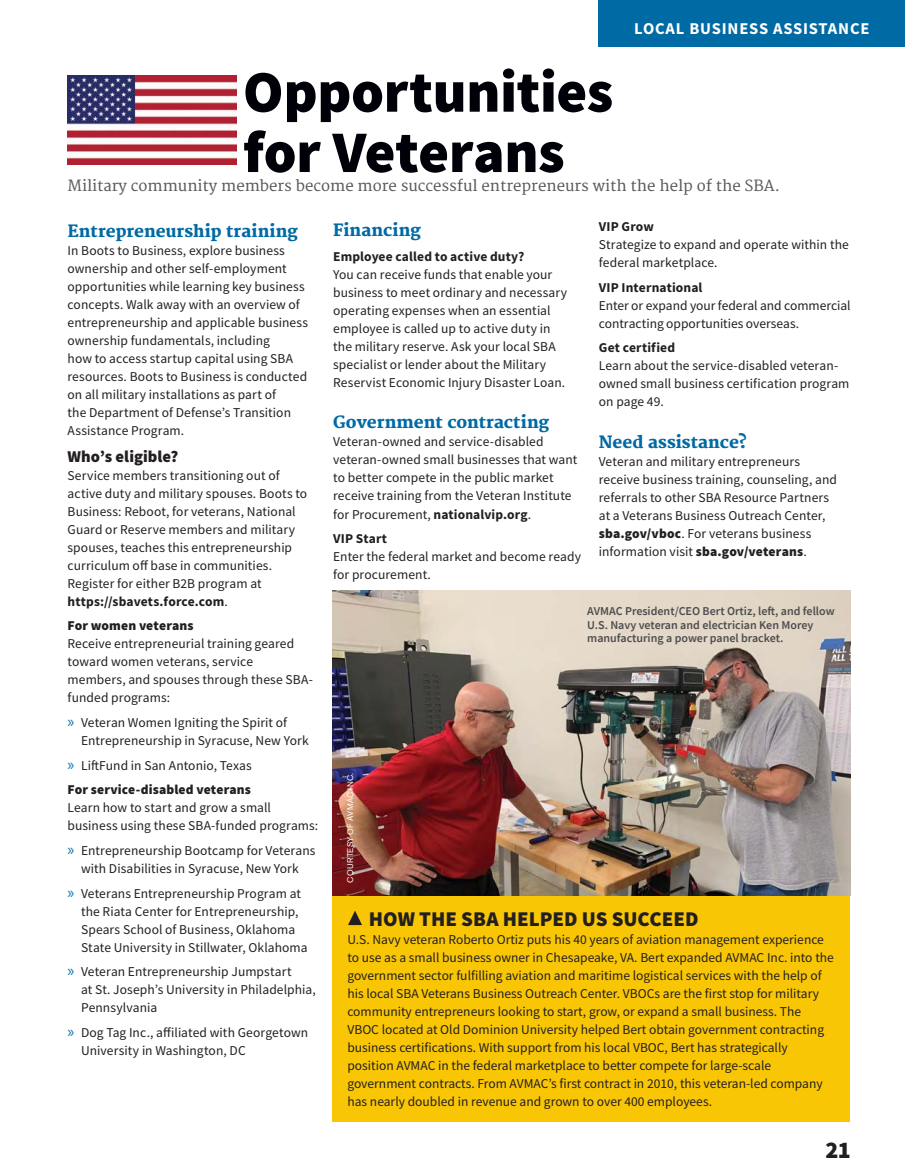
<style>
.page{position:relative;width:905px;height:1175px;background:#fff}
.page>*{position:absolute;margin:0;border:0;box-sizing:border-box;transform-origin:0 0}
.t1{font:900 58.95px/60.3px "Source Sans Pro";letter-spacing:-.005em;color:#000008}
.t2{font:900 24px "Source Sans Pro";color:#231f20}
.t3{font:900 21px "Source Sans Pro";letter-spacing:.005em;color:#231f20}
.t4{font:800 16.5px "Merriweather";color:#006aa4}
.t5{font:700 16.5px "Source Sans Pro";letter-spacing:.05em;color:#fff}
.t6{font:900 16.5px "Source Sans Pro";letter-spacing:.005em;color:#231f20}
.t7{font:15px "Merriweather";color:#58595b}
.t8{font:13.5px/18px "Source Sans Pro";letter-spacing:.005em;color:#231f20}
.t9{font:900 13.5px/24px "Source Sans Pro";letter-spacing:.01em;color:#231f20}
.t10{font:700 13.5px "Source Sans Pro";letter-spacing:.01em;color:#231f20}
.t11{font:600 12px/13.5px "Source Sans Pro";color:#4d4d4f}
.t12{font:8.25px "Akzidenz Grotesk BE";letter-spacing:.03em;color:#fff}
.s1{font-weight:700}
.s2{font-family:"Myriad Pro";font-size:16.5px;color:#0075ad}
.s3{font-family:"Myriad Pro";font-weight:400;font-size:16.5px;color:#0075ad}
.s4{font-weight:400}
.s5{font-weight:900}
</style>
<div class="page">
<div style="left:332px;top:878px;width:518px;height:243px;background:#f9c606"></div>
<img style="left:332px;top:590px;width:518px;height:306px">
<img style="left:68px;top:76px;width:168px;height:88px">
<svg style="left:348px;top:911px;width:14px;height:14px"></svg>
<div style="left:598px;top:0;width:306px;height:46px;background:#006aa4"></div>
<h1 class="t1" style="left:243px;top:61px;width:372px">Opportunities for Veterans</h1>
<p class="t5" style="left:634px;top:17px;width:237px">LOCAL BUSINESS ASSISTANCE</p>
<p class="t7" style="left:68px;top:177px;width:714px">Military community members become more successful entrepreneurs with the help of the SBA.</p>
<p class="t4" style="left:68px;top:221px;width:232px">Entrepreneurship training</p>
<p class="t8" style="left:68px;top:241px;width:242px">In Boots to Business, explore business ownership and other self-employment opportunities while learning key business concepts. Walk away with an overview of entrepreneurship and applicable business ownership fundamentals, including<br>how to access startup capital using SBA resources. Boots to Business is conducted on all military installations as part of<br>the Department of Defense’s Transition Assistance Program.</p>
<p class="t6" style="left:68px;top:445px;width:112px">Who’s eligible?</p>
<p class="t8" style="left:68px;top:467px;width:241px">Service members transitioning out of active duty and military spouses. Boots to Business: Reboot, for veterans, National Guard or Reserve members and military spouses, teaches this entrepreneurship curriculum off base in communities.<br>Register for either B2B program at <span class="s1">https://sbavets.force.com</span>.</p>
<p class="t9" style="left:68px;top:613px;width:128px">For women veterans</p>
<p class="t8" style="left:68px;top:635px;width:247px">Receive entrepreneurial training geared toward women veterans, service members, and spouses through these SBA&shy;funded programs:</p>
<p class="t8" style="left:81px;top:713px;width:229px;text-indent:-14px"><span class="s2">»</span> Veteran Women Igniting the Spirit of<br>Entrepreneurship in Syracuse, New York</p>
<p class="t9" style="left:68px;top:753px;width:186px"><span class="s3">»</span> <span class="s4">LiftFund in San Antonio, Texas<br></span>For service-disabled veterans</p>
<p class="t8" style="left:68px;top:798px;width:252px">Learn how to start and grow a small business using these SBA-funded programs:</p>
<p class="t8" style="left:68px;top:841px;width:249px;text-align:center"><span class="s2">»</span> Entrepreneurship Bootcamp for Veterans with Disabilities in Syracuse, New York</p>
<p class="t8" style="left:81px;top:884px;width:228px;text-indent:-14px"><span class="s2">»</span> Veterans Entrepreneurship Program at the Riata Center for Entrepreneurship, Spears School of Business, Oklahoma State University in Stillwater, Oklahoma</p>
<p class="t8" style="left:81px;top:962px;width:236px;text-indent:-14px"><span class="s2">»</span> Veteran Entrepreneurship Jumpstart<br>at St. Joseph’s University in Philadelphia,<br>Pennsylvania</p>
<p class="t8" style="left:81px;top:1023px;width:229px;text-indent:-14px"><span class="s2">»</span> Dog Tag Inc., affiliated with Georgetown<br>University in Washington, DC</p>
<p class="t4" style="left:333px;top:221px;width:89px">Financing</p>
<p class="t10" style="left:333px;top:247px;width:193px">Employee called to active duty?</p>
<p class="t8" style="left:333px;top:265px;width:235px">You can receive funds that enable your business to meet ordinary and necessary operating expenses when an essential employee is called up to active duty in the military reserve. Ask your local SBA specialist or lender about the Military Reservist Economic Injury Disaster Loan.</p>
<p class="t4" style="left:333px;top:413px;width:217px">Government contracting</p>
<p class="t8" style="left:333px;top:433px;width:246px">Veteran-owned and service-disabled veteran-owned small businesses that want to better compete in the public market receive training from the Veteran Institute for Procurement, <span class="s1">nationalvip.org</span>.</p>
<p class="t10" style="left:333px;top:529px;width:55px">VIP Start</p>
<p class="t8" style="left:333px;top:547px;width:249px">Enter the federal market and become ready for procurement.</p>
<p class="t10" style="left:598px;top:217px;width:57px">VIP Grow</p>
<p class="t8" style="left:598px;top:235px;width:251px">Strategize to expand and operate within the federal marketplace.</p>
<p class="t10" style="left:598px;top:278px;width:105px">VIP International</p>
<p class="t8" style="left:598px;top:296px;width:253px">Enter or expand your federal and commercial contracting opportunities overseas.</p>
<p class="t10" style="left:598px;top:339px;width:78px">Get certified</p>
<p class="t8" style="left:598px;top:357px;width:252px">Learn about the service-disabled veteran&shy;owned small business certification program on page 49.</p>
<p class="t4" style="left:598px;top:432px;width:150px">Need assistance?</p>
<p class="t8" style="left:598px;top:452px;width:240px">Veteran and military entrepreneurs receive business training, counseling, and referrals to other SBA Resource Partners at a Veterans Business Outreach Center, <span class="s5">sba.gov/vboc</span>. For veterans business information visit <span class="s5">sba.gov/veterans</span>.</p>
<p class="t12" style="left:345px;top:882px;width:111px;rotate:-90deg">COURTESY OF AVMAC INC.</p>
<p class="t11" style="left:587px;top:604px;width:249px">AVMAC President/CEO Bert Ortiz, left, and fellow<br>U.S. Navy veteran and electrician Ken Morey manufacturing a power panel bracket.</p>
<h3 class="t3" style="left:369px;top:904px;width:331px">HOW THE SBA HELPED US SUCCEED</h3>
<p class="t8" style="left:347px;top:930px;width:488px">U.S. Navy veteran Roberto Ortiz puts his 40 years of aviation management experience to use as a small business owner in Chesapeake, VA. Bert expanded AVMAC Inc. into the government sector fulfilling aviation and maritime logistical services with the help of his local SBA Veterans Business Outreach Center. VBOCs are the first stop for military community entrepreneurs looking to start, grow, or expand a small business. The VBOC located at Old Dominion University helped Bert obtain government contracting business certifications. With support from his local VBOC, Bert has strategically position AVMAC in the federal marketplace to better compete for large-scale government contracts. From AVMAC’s first contract in 2010, this veteran-led company has nearly doubled in revenue and grown to over 400 employees.</p>
<h2 class="t2" style="left:825px;top:1133px;width:27px">21</h2>
</div>
